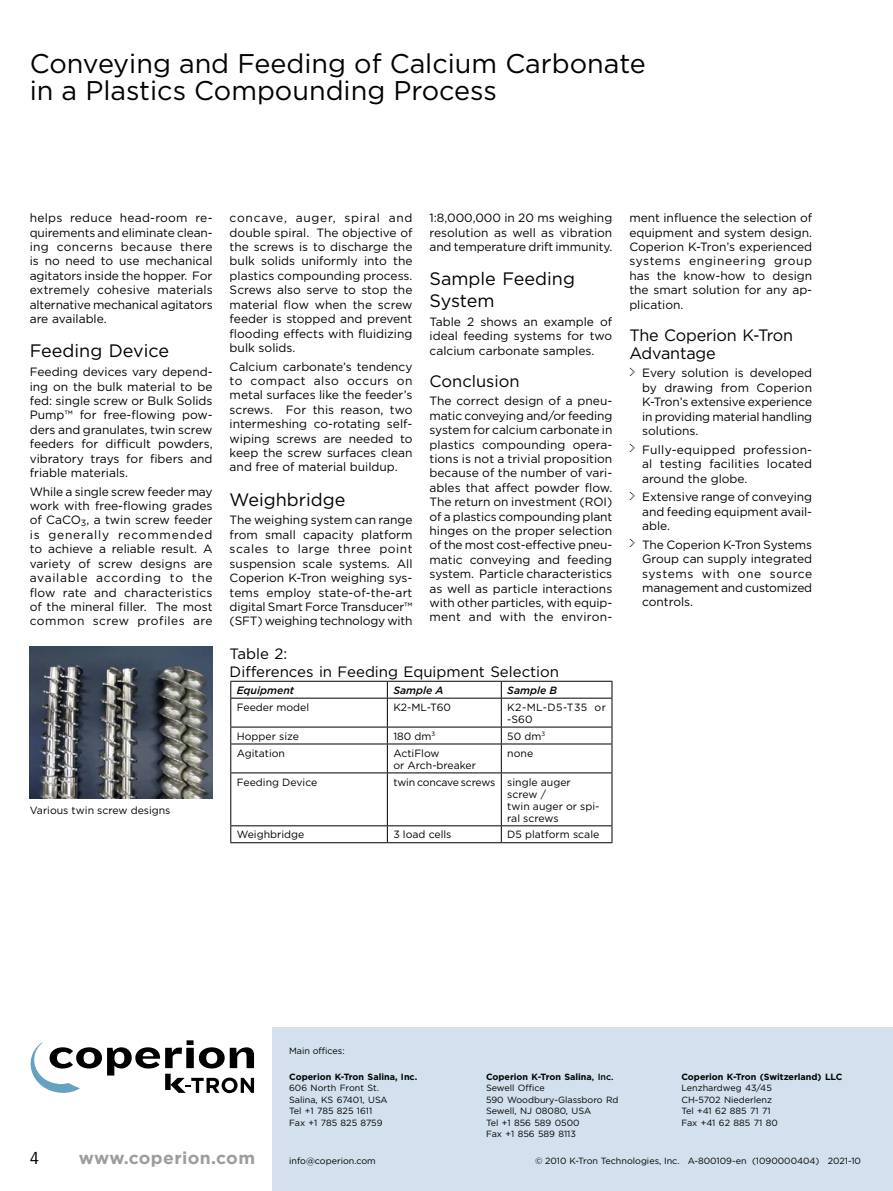
<style>
.page{position:relative;width:893px;height:1191px;background:#fff}
.page>*{position:absolute;margin:0;border:0;box-sizing:border-box;transform-origin:0 0}
.t1{font:27px/27px "Gotham";color:#000}
.t2{font:18px/21.6px "Gotham";color:#000}
.t3{font:18px "Franklin Gothic Cond";color:#000}
.t4{font:700 17.1px "Gotham";letter-spacing:.02em;color:#9c9d9d}
.t5{font:16.5px/18px "Gotham";letter-spacing:-.01em;color:#000}
.t6{font:15px/18px "Gotham";color:#000}
.t7{font:12px/14.4px "Gotham";color:#000;text-align:justify}
.t8{font:10.5px/12px "Gotham";color:#000}
.t9{font:italic 500 10.5px "Gotham";color:#000}
.t10{font:10.5px/12px "Gotham";letter-spacing:.04em;color:#000}
.t11{font:9px/11.6px "Gotham";color:#000}
.t12{font:700 9px "Gotham";color:#000}
.s1{font-family:"Dot Matrix One OT"}
.s2{font-weight:700}
.s3{font-weight:500}
</style>
<div class="page">
<div style="left:272px;top:1027px;width:621px;height:164px;background:#d2e1ed"></div>
<svg style="left:30px;top:1040px;width:224px;height:53px"></svg>
<hr style="left:230px;top:681px;width:157px;height:1px;background:#000">
<hr style="left:387px;top:681px;width:114px;height:1px;background:#000">
<hr style="left:501px;top:681px;width:111px;height:1px;background:#000">
<hr style="left:230px;top:698px;width:157px;height:1px;background:#000">
<hr style="left:387px;top:698px;width:114px;height:1px;background:#000">
<hr style="left:501px;top:698px;width:111px;height:1px;background:#000">
<hr style="left:230px;top:726px;width:157px;height:1px;background:#000">
<hr style="left:387px;top:726px;width:114px;height:1px;background:#000">
<hr style="left:501px;top:726px;width:111px;height:1px;background:#000">
<hr style="left:230px;top:743px;width:157px;height:1px;background:#000">
<svg style="left:230px;top:681px;width:1px;height:91px"></svg>
<hr style="left:387px;top:743px;width:114px;height:1px;background:#000">
<svg style="left:387px;top:681px;width:1px;height:91px"></svg>
<hr style="left:501px;top:743px;width:111px;height:1px;background:#000">
<svg style="left:501px;top:681px;width:1px;height:91px"></svg>
<svg style="left:612px;top:681px;width:1px;height:91px"></svg>
<hr style="left:230px;top:772px;width:157px;height:1px;background:#000">
<hr style="left:230px;top:773px;width:1px;height:52px;background:#000">
<hr style="left:387px;top:772px;width:114px;height:1px;background:#000">
<hr style="left:387px;top:773px;width:1px;height:52px;background:#000">
<hr style="left:501px;top:772px;width:111px;height:1px;background:#000">
<hr style="left:501px;top:773px;width:1px;height:52px;background:#000">
<hr style="left:612px;top:773px;width:1px;height:52px;background:#000">
<hr style="left:230px;top:825px;width:157px;height:1px;background:#000">
<svg style="left:230px;top:826px;width:1px;height:16px"></svg>
<hr style="left:387px;top:825px;width:114px;height:1px;background:#000">
<svg style="left:387px;top:826px;width:1px;height:16px"></svg>
<hr style="left:501px;top:825px;width:111px;height:1px;background:#000">
<svg style="left:501px;top:826px;width:1px;height:16px"></svg>
<svg style="left:612px;top:826px;width:1px;height:16px"></svg>
<hr style="left:230px;top:842px;width:157px;height:1px;background:#000">
<hr style="left:387px;top:842px;width:114px;height:1px;background:#000">
<hr style="left:501px;top:842px;width:111px;height:1px;background:#000">
<img style="left:30px;top:646px;width:183px;height:152px">
<h1 class="t1" style="left:30px;top:49px;width:618px">Conveying and Feeding of Calcium Carbonate in a Plastics Compounding Process</h1>
<p class="t7" style="left:30px;top:210px;width:184px">helps reduce head-room re&shy;quirements and eliminate clean&shy;ing concerns because there is no need to use mechanical agitators inside the hopper. For extremely cohesive materials alternative mechanical agitators are available.</p>
<h2 class="t2" style="left:30px;top:340px;width:141px">Feeding Device</h2>
<p class="t7" style="left:30px;top:364px;width:184px">Feeding devices vary depend&shy;ing on the bulk material to be fed: single screw or Bulk Solids Pump™ for free-flowing pow&shy;ders and granulates, twin screw feeders for difficult powders, vibratory trays for fibers and friable materials.</p>
<p class="t7" style="left:30px;top:484px;width:184px">While a single screw feeder may work with free-flowing grades of CaCO<sub>3</sub>, a twin screw feeder is generally recommended to achieve a reliable result. A variety of screw designs are available according to the flow rate and characteristics of the mineral filler. The most common screw profiles are</p>
<p class="t8" style="left:30px;top:803px;width:142px">Various twin screw designs</p>
<p class="t7" style="left:230px;top:210px;width:184px">concave, auger, spiral and double spiral. The objective of the screws is to discharge the bulk solids uniformly into the plastics compounding process.<br>Screws also serve to stop the material flow when the screw feeder is stopped and prevent flooding effects with fluidizing bulk solids.</p>
<p class="t7" style="left:230px;top:359px;width:184px">Calcium carbonate’s tendency to compact also occurs on metal surfaces like the feeder’s screws. For this reason, two intermeshing co-rotating self&shy;wiping screws are needed to keep the screw surfaces clean and free of material buildup.</p>
<h2 class="t2" style="left:230px;top:488px;width:117px">Weighbridge</h2>
<p class="t7" style="left:230px;top:513px;width:184px">The weighing system can range from small capacity platform scales to large three point suspension scale systems. All Coperion K‑Tron weighing sys&shy;tems employ state-of-the-art digital Smart Force Transducer™ (SFT) weighing technology with</p>
<p class="t7" style="left:430px;top:210px;width:184px">1:8,000,000 in 20 ms weighing resolution as well as vibration and temperature drift immunity.</p>
<h2 class="t2" style="left:430px;top:268px;width:147px">Sample Feeding<br>System</h2>
<p class="t7" style="left:430px;top:314px;width:184px">Table 2 shows an example of ideal feeding systems for two calcium carbonate samples.</p>
<h3 class="t5" style="left:430px;top:371px;width:92px">Conclusion</h3>
<p class="t7" style="left:430px;top:393px;width:184px">The correct design of a pneu&shy;matic conveying and/or feeding system for calcium carbonate in plastics compounding opera&shy;tions is not a trivial proposition because of the number of vari&shy;ables that affect powder flow.<br>The return on investment (ROI) of a plastics compounding plant hinges on the proper selection of the most cost-effective pneu&shy;matic conveying and feeding system. Particle characteristics as well as particle interactions with other particles, with equip&shy;ment and with the environ-</p>
<p class="t6" style="left:230px;top:644px;width:331px">Table 2:<br>Differences in Feeding Equipment Selection</p>
<p class="t9" style="left:237px;top:683px;width:59px">Equipment</p>
<p class="t9" style="left:393px;top:683px;width:52px">Sample A</p>
<p class="t9" style="left:507px;top:683px;width:51px">Sample B</p>
<p class="t8" style="left:237px;top:701px;width:74px">Feeder model</p>
<p class="t8" style="left:393px;top:701px;width:59px">K2-ML-T60</p>
<p class="t10" style="left:507px;top:701px;width:100px">K2-ML-D5-T35 or -S60</p>
<p class="t8" style="left:237px;top:730px;width:64px">Hopper size</p>
<p class="t8" style="left:393px;top:730px;width:43px">180 dm<sup>3</sup></p>
<p class="t8" style="left:507px;top:730px;width:39px">50 dm<sup>3</sup></p>
<p class="t8" style="left:237px;top:746px;width:50px">Agitation</p>
<p class="t8" style="left:393px;top:746px;width:84px">ActiFlow<br>or Arch-breaker</p>
<p class="t8" style="left:507px;top:746px;width:27px">none</p>
<p class="t8" style="left:237px;top:775px;width:82px">Feeding Device</p>
<p class="t8" style="left:507px;top:775px;width:94px;text-indent:-114px">twin concave screws single auger screw /<br>twin auger or spi&shy;ral screws</p>
<p class="t8" style="left:237px;top:828px;width:69px">Weighbridge</p>
<p class="t8" style="left:393px;top:828px;width:60px">3 load cells</p>
<p class="t8" style="left:507px;top:828px;width:93px">D5 platform scale</p>
<p class="t7" style="left:629px;top:210px;width:184px">ment influence the selection of equipment and system design.<br>Coperion K-Tron’s experienced systems engineering group has the know-how to design the smart solution for any ap&shy;plication.</p>
<h3 class="t5" style="left:629px;top:325px;width:165px">The Coperion K-Tron<br>Advantage</h3>
<p class="t7" style="left:642px;top:366px;width:172px;text-indent:-13px"><span class="s1">&gt;</span> Every solution is developed by drawing from Coperion K-Tron’s extensive experience in providing material handling solutions.</p>
<p class="t7" style="left:642px;top:442px;width:172px;text-indent:-13px"><span class="s1">&gt;</span> Fully-equipped profession&shy;al testing facilities located around the globe.</p>
<p class="t7" style="left:642px;top:489px;width:172px;text-indent:-13px"><span class="s1">&gt;</span> Extensive range of conveying and feeding equipment avail&shy;able.</p>
<p class="t7" style="left:642px;top:537px;width:172px;text-indent:-13px"><span class="s1">&gt;</span> The Coperion K-Tron Systems Group can supply integrated systems with one source management and customized controls.</p>
<p class="t11" style="left:289px;top:1045px;width:57px">Main offices:</p>
<p class="t12" style="left:289px;top:1070px;width:130px">Coperion K-Tron Salina, Inc.</p>
<p class="t11" style="left:289px;top:1082px;width:100px">606 North Front St.<br>Salina, KS 67401, USA<br>Tel +1 785 825 1611<br>Fax +1 785 825 8759</p>
<p class="t11" style="left:486px;top:1070px;width:134px"><span class="s2">Coperion K-Tron Salina</span><span class="s3">, Inc.<br></span>Sewell Office<br>590 Woodbury-Glassboro Rd<br>Sewell, NJ 08080, USA<br>Tel +1 856 589 0500<br>Fax +1 856 589 8113</p>
<p class="t12" style="left:681px;top:1070px;width:163px">Coperion K-Tron (Switzerland) LLC</p>
<p class="t11" style="left:681px;top:1082px;width:98px">Lenzhardweg 43/45<br>CH-5702 Niederlenz<br>Tel +41 62 885 71 71<br>Fax +41 62 885 71 80</p>
<h2 class="t3" style="left:30px;top:1148px;width:11px">4</h2>
<h3 class="t4" style="left:79px;top:1147px;width:178px">www.coperion.com</h3>
<p class="t11" style="left:289px;top:1155px;width:88px">info@coperion.com</p>
<p class="t11" style="left:535px;top:1154px;width:328px">© 2010 K-Tron Technologies, Inc. A-800109-en (1090000404) 2021-10</p>
</div>
